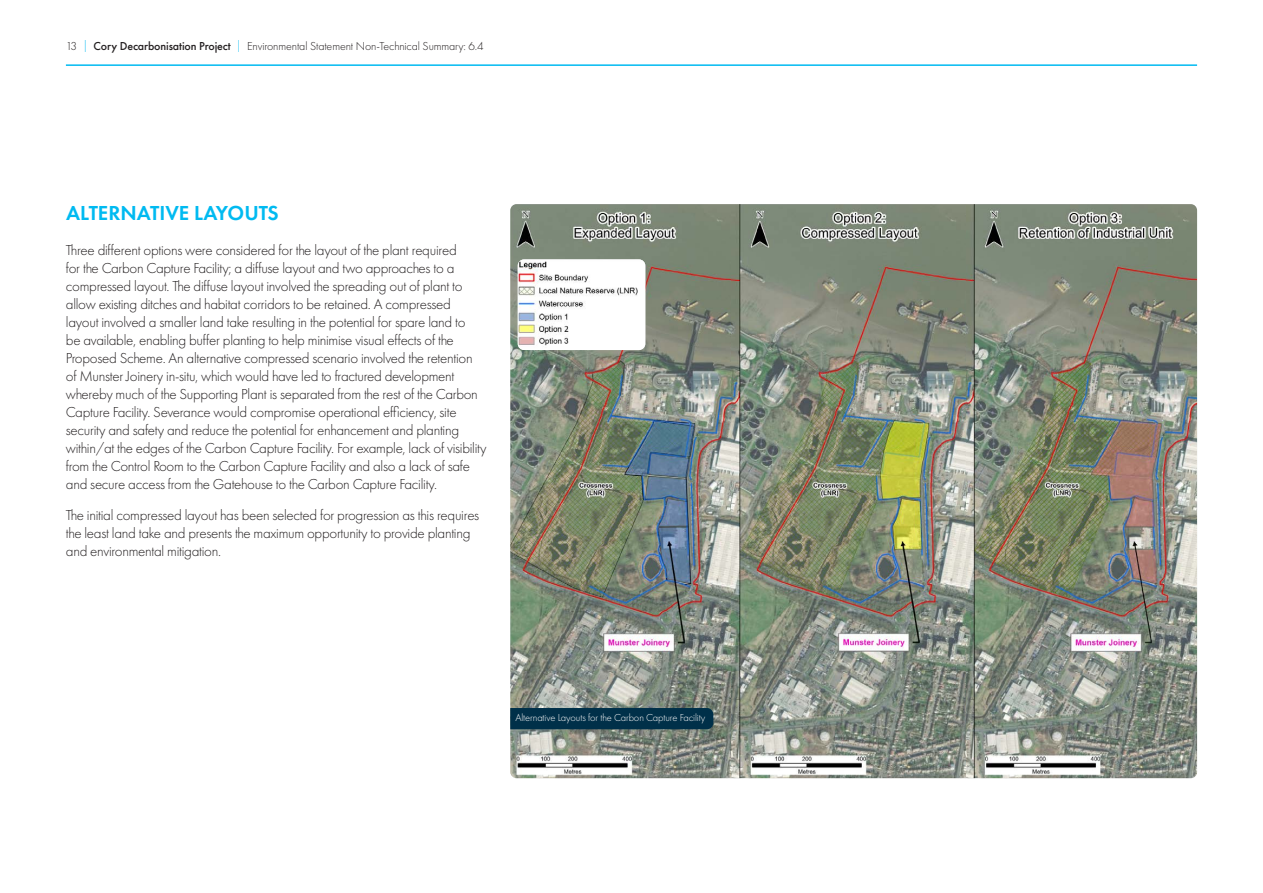
<style>
.page{position:relative;width:1263px;height:893px;background:#fff}
.page>*{position:absolute;margin:0;border:0;box-sizing:border-box;transform-origin:0 0}
.Chapeter_Sub_Headers_-_14pt{font:600 21px "Futura PT";color:#00baf1}
.Body_Copy{font:300 15px/18px "Futura PT";letter-spacing:-.02em;color:#231f20}
.t1{font:300 12px "Futura PT";letter-spacing:-.01em;color:#231f20}
.Body_Copy-2{font:300 10.5px "Futura PT";letter-spacing:-.01em;color:#fff}
.s1{color:#00baf1}
.s2{font-weight:500}
</style>
<div class="page">
<hr style="left:66px;top:64px;width:1131px;height:2px;background:#00baf1">
<img style="left:510px;top:204px;width:687px;height:574px">
<div style="left:510px;top:708px;width:203px;height:21px;background:#003049"></div>
<img style="left:518px;top:259px;width:127px;height:91px">
<p class="t1" style="left:66px;top:39px;width:419px">13 <span class="s1">|</span> <span class="s2">Cory Decarbonisation Project</span> <span class="s1">|</span> Environmental Statement Non-Technical Summary: 6.4</p>
<p class="Chapeter_Sub_Headers_-_14pt" style="left:66px;top:200px;width:214px">ALTERNATIVE LAYOUTS</p>
<p class="Body_Copy" style="left:66px;top:241px;width:422px">Three different options were considered for the layout of the plant required<br>for the Carbon Capture Facility; a diffuse layout and two approaches to a compressed layout. The diffuse layout involved the spreading out of plant to allow existing ditches and habitat corridors to be retained. A compressed layout involved a smaller land take resulting in the potential for spare land to<br>be available, enabling buffer planting to help minimise visual effects of the Proposed Scheme. An alternative compressed scenario involved the retention of Munster Joinery in-situ, which would have led to fractured development whereby much of the Supporting Plant is separated from the rest of the Carbon Capture Facility. Severance would compromise operational efficiency, site security and safety and reduce the potential for enhancement and planting within/at the edges of the Carbon Capture Facility. For example, lack of visibility from the Control Room to the Carbon Capture Facility and also a lack of safe and secure access from the Gatehouse to the Carbon Capture Facility.</p>
<p class="Body_Copy" style="left:66px;top:506px;width:415px">The initial compressed layout has been selected for progression as this requires the least land take and presents the maximum opportunity to provide planting and environmental mitigation.</p>
<p class="Body_Copy-2" style="left:515px;top:712px;width:191px">Alternative Layouts for the Carbon Capture Facility</p>
</div>
